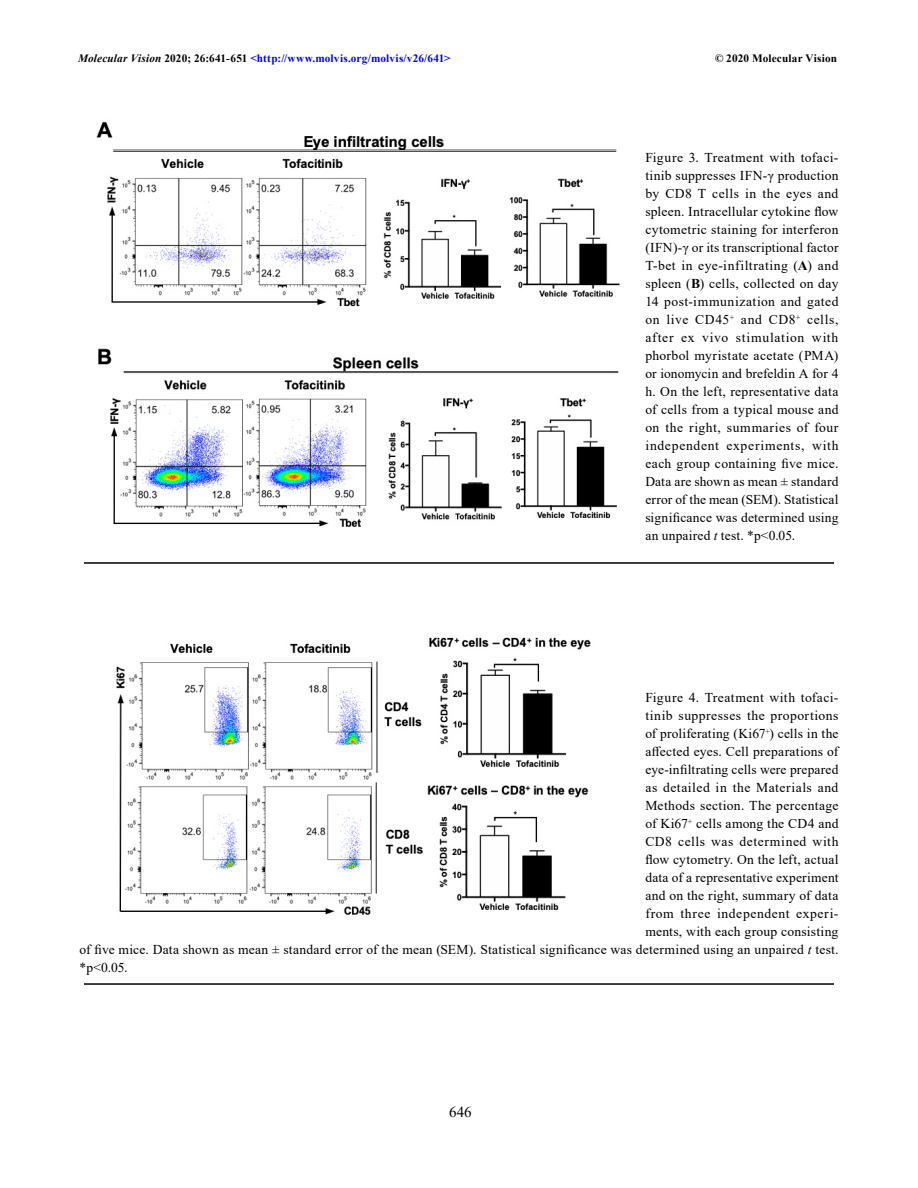
<style>
.page{position:relative;width:918px;height:1188px;background:#fff}
.page>*{position:absolute;margin:0;border:0;box-sizing:border-box;transform-origin:0 0}
.Folio{font:15px "Times New Roman";color:#000}
.Fig_Caption{font:13.5px/18px "Times New Roman";letter-spacing:.02em;color:#000;text-align:justify}
.Fig_Caption-2{font:13.5px "Times New Roman";letter-spacing:.045em;color:#000}
.Fig_Caption-3{font:13.5px "Times New Roman";letter-spacing:.04em;color:#000}
.Header_Align_Left{font:700 11.25px "Times New Roman";letter-spacing:.015em;color:#00f}
.Header_Align_Right{font:700 11.25px "Times New Roman";letter-spacing:.015em;color:#000}
.s1{font-style:italic;color:#000}
.s2{color:#000}
.s3{font-weight:700}
.s4{font-style:italic}
</style>
<div class="page">
<img style="left:96px;top:121px;width:524px;height:407px">
<hr style="left:84px;top:562px;width:750px;height:2px;background:#000">
<img style="left:116px;top:637px;width:475px;height:279px">
<hr style="left:84px;top:983px;width:750px;height:2px;background:#000">
<p class="Header_Align_Left" style="left:78px;top:50px;width:374px"><span class="s1">Molecular Vision</span> <span class="s2">2020; 26:641-651</span> &lt;http://www.molvis.org/molvis/v26/641&gt;</p>
<p class="Header_Align_Right" style="left:715px;top:50px;width:123px">© 2020 Molecular Vision</p>
<p class="Fig_Caption" style="left:645px;top:148px;width:195px">Figure 3. Treatment with tofaci&shy;tinib suppresses IFN-γ production by CD8 T cells in the eyes and spleen. Intracellular cytokine flow cytometric staining for interferon (IFN)-γ or its transcriptional factor T-bet in eye-infiltrating (<span class="s3">A</span>) and spleen (<span class="s3">B</span>) cells, collected on day 14 post-immunization and gated on live CD45<sup>+</sup> and CD8<sup>+</sup> cells, after ex vivo stimulation with phorbol myristate acetate (PMA) or ionomycin and brefeldin A for 4 h. On the left, representative data of cells from a typical mouse and on the right, summaries of four independent experiments, with each group containing five mice.<br>Data are shown as mean ± standard error of the mean (SEM). Statistical significance was determined using an unpaired <span class="s4">t</span> test. *p&lt;0.05.</p>
<p class="Fig_Caption" style="left:645px;top:688px;width:195px">Figure 4. Treatment with tofaci-</p>
<p class="Fig_Caption" style="left:645px;top:706px;width:195px">tinib suppresses the proportions</p>
<p class="Fig_Caption" style="left:645px;top:724px;width:195px">of proliferating (Ki67<sup>+</sup>) cells in the</p>
<p class="Fig_Caption" style="left:645px;top:742px;width:195px">affected eyes. Cell preparations of</p>
<p class="Fig_Caption" style="left:645px;top:760px;width:195px">eye-infiltrating cells were prepared</p>
<p class="Fig_Caption" style="left:645px;top:778px;width:195px">as detailed in the Materials and</p>
<p class="Fig_Caption" style="left:645px;top:796px;width:195px">Methods section. The percentage</p>
<p class="Fig_Caption" style="left:645px;top:814px;width:195px">of Ki67<sup>+</sup> cells among the CD4 and</p>
<p class="Fig_Caption-3" style="left:645px;top:832px;width:195px">CD8 cells was determined with</p>
<p class="Fig_Caption" style="left:645px;top:850px;width:195px">flow cytometry. On the left, actual</p>
<p class="Fig_Caption" style="left:645px;top:868px;width:195px">data of a representative experiment</p>
<p class="Fig_Caption" style="left:645px;top:886px;width:195px">and on the right, summary of data</p>
<p class="Fig_Caption-2" style="left:645px;top:904px;width:195px">from three independent experi-</p>
<p class="Fig_Caption" style="left:645px;top:922px;width:195px">ments, with each group consisting</p>
<p class="Fig_Caption" style="left:79px;top:940px;width:760px">of five mice. Data shown as mean ± standard error of the mean (SEM). Statistical significance was determined using an unpaired <span class="s4">t</span> test.</p>
<p class="Fig_Caption" style="left:79px;top:958px;width:49px">*p&lt;0.05.</p>
<p class="Folio" style="left:449px;top:1102px;width:24px">646</p>
</div>
